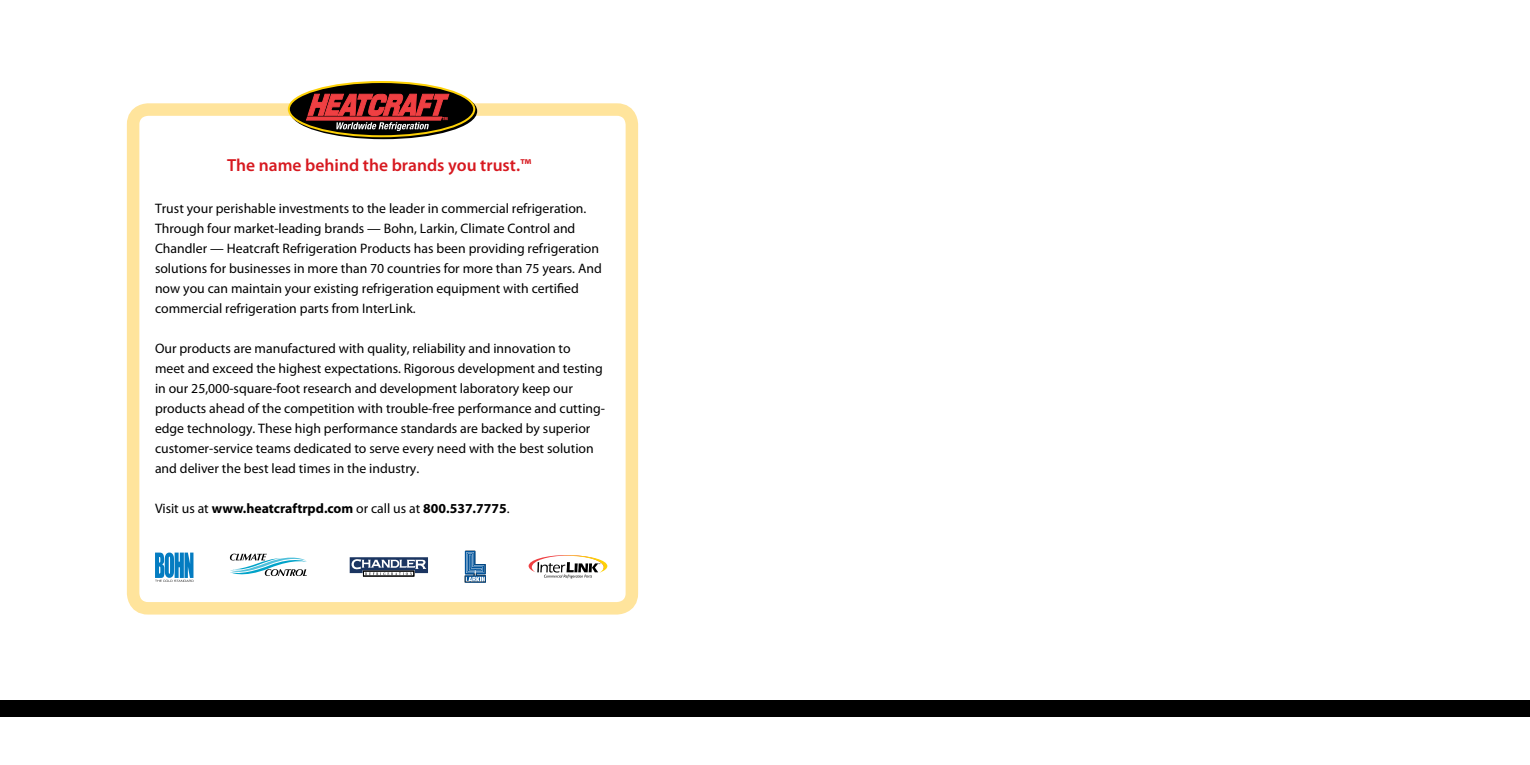
<style>
.page{position:relative;width:1530px;height:765px;background:#fff}
.page>*{position:absolute;margin:0;border:0;box-sizing:border-box;transform-origin:0 0}
.t1{font:600 17.5px "Myriad Pro";color:#d71920}
.t2{font:13.75px/20px "Myriad Pro";color:#000}
.t3{font:700 13.75px "Myriad Pro";color:#000}
.t4{font:italic 2.62px "Gill Sans";color:#000}
.s1{font-weight:400}
</style>
<div class="page">
<div style="left:127px;top:103px;width:511px;height:512px;border:12px solid #ffe49c;border-radius:15px"></div>
<svg style="left:289px;top:82px;width:185px;height:54px;background:#171101"></svg>
<div style="left:288px;top:81px;width:187px;height:56px;border:2px solid #fdd106;border-radius:50%"></div>
<svg style="left:306px;top:94px;width:143px;height:37px;background:#8c3231"></svg>
<svg style="left:155px;top:553px;width:39px;height:29px"></svg>
<svg style="left:465px;top:551px;width:21px;height:32px"></svg>
<svg style="left:350px;top:557px;width:78px;height:18px"></svg>
<svg style="left:230px;top:554px;width:77px;height:22px"></svg>
<svg style="left:529px;top:555px;width:78px;height:23px"></svg>
<div style="left:0;top:700px;width:1530px;height:17px;background:#000"></div>
<p class="t1" style="left:227px;top:154px;width:306px">The name behind the brands you trust.™</p>
<p class="t2" style="left:155px;top:198px;width:448px">Trust your perishable investments to the leader in commercial refrigeration.<br>Through four market-leading brands — Bohn, Larkin, Climate Control and Chandler — Heatcraft Refrigeration Products has been providing refrigeration solutions for businesses in more than 70 countries for more than 75 years. And now you can maintain your existing refrigeration equipment with certified commercial refrigeration parts from InterLink.</p>
<p class="t2" style="left:155px;top:338px;width:452px">Our products are manufactured with quality, reliability and innovation to<br>meet and exceed the highest expectations. Rigorous development and testing in our 25,000-square-foot research and development laboratory keep our products ahead of the competition with trouble-free performance and cutting&shy;edge technology. These high performance standards are backed by superior customer-service teams dedicated to serve every need with the best solution and deliver the best lead times in the industry.</p>
<p class="t3" style="left:155px;top:499px;width:356px"><span class="s1">Visit us at</span> www.heatcraftrpd.com <span class="s1">or call us at</span> 800.537.7775<span class="s1">.</span></p>
<p class="t4" style="left:598px;top:563px;width:4px">™</p>
</div>
